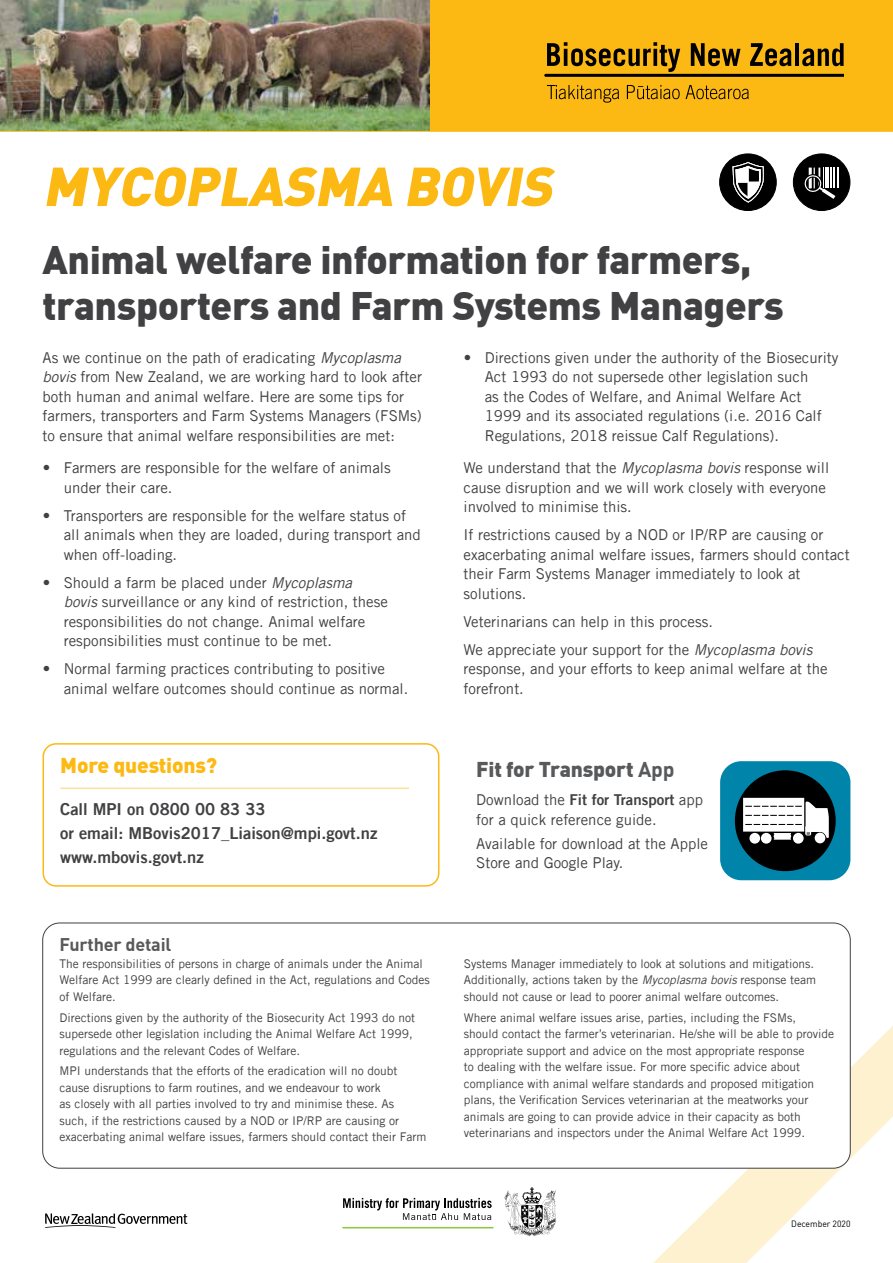
<style>
.page{position:relative;width:893px;height:1263px;background:#fff}
.page>*{position:absolute;margin:0;border:0;box-sizing:border-box;transform-origin:0 0}
._1_big_heading{font:italic 900 54px "DIN";color:#fdb913}
._2_body_heading_2{font:900 39px/46.5px "DIN";letter-spacing:-.01em;color:#414042}
._3_body_copy{font:900 21px "DIN";letter-spacing:-.01em;color:#58595b}
.Body_heading_3{font:900 21px "DIN";letter-spacing:-.01em;color:#fdb913}
.Body_heading_4{font:700 18px "DIN";letter-spacing:-.01em;color:#58595b}
.Paragraph_Style_1{font:16.5px/24px "Trade Gothic LT Std Bd 2";color:#414042}
._3_body_copy-2{font:15px/19.5px "Trade Gothic LT Std";color:#414042}
._3_body_copy-3{font:12px/16.5px "Trade Gothic LT Std";color:#414042}
._2_Table_text{font:9px "DIN";color:#000;scale:.95 1}
.s1{font-style:italic}
.s2{font-weight:700}
.s3{font-family:"Trade Gothic LT Std Bd 2"}
</style>
<div class="page">
<div style="left:0;top:0;width:893px;height:132px;background:#fdb913"></div>
<svg style="left:625px;top:1003px;width:268px;height:260px"></svg>
<div style="left:43px;top:923px;width:807px;height:245px;background:#fff;border-radius:17px"></div>
<div style="left:43px;top:923px;width:807px;height:245px;border:1px solid #414042;border-radius:17px"></div>
<svg style="left:45px;top:1213px;width:142px;height:15px"></svg>
<img style="left:0;top:0;width:429px;height:130px">
<svg style="left:343px;top:1198px;width:149px;height:22px"></svg>
<hr style="left:342px;top:1227px;width:152px;height:1px;background:#8dc63f">
<svg style="left:505px;top:1187px;width:52px;height:49px"></svg>
<svg style="left:544px;top:43px;width:299px;height:34px"></svg>
<svg style="left:547px;top:85px;width:72px;height:18px"></svg>
<svg style="left:627px;top:85px;width:122px;height:14px"></svg>
<div style="left:720px;top:154px;width:56px;height:56px;background:#000;border-radius:50%"></div>
<div style="left:719px;top:153px;width:58px;height:58px;border:1px solid #000;border-radius:50%"></div>
<svg style="left:733px;top:162px;width:31px;height:40px"></svg>
<div style="left:793px;top:154px;width:57px;height:56px;background:#000;border-radius:50%"></div>
<div style="left:793px;top:153px;width:57px;height:58px;border:1px solid #000;border-radius:50%"></div>
<hr style="left:837px;top:168px;width:2px;height:20px;background:#fff">
<svg style="left:804px;top:168px;width:31px;height:31px"></svg>
<div style="left:720px;top:761px;width:130px;height:119px;background:#0084a9;border-radius:21px"></div>
<div style="left:735px;top:770px;width:101px;height:101px;background:#000;border-radius:50%"></div>
<div style="left:815px;top:832px;width:10px;height:11px;background:#fff;border-radius:50%"></div>
<svg style="left:743px;top:798px;width:86px;height:42px"></svg>
<div style="left:793px;top:833px;width:11px;height:11px;background:#fff;border-radius:50%"></div>
<div style="left:761px;top:833px;width:10px;height:11px;background:#fff;border-radius:50%"></div>
<div style="left:749px;top:833px;width:11px;height:11px;background:#fff;border-radius:50%"></div>
<div style="left:43px;top:743px;width:396px;height:144px;border:2px solid #fdb913;border-radius:13px"></div>
<hr style="left:60px;top:787px;width:349px;height:2px;background:#fee097">
<p class="_1_big_heading" style="left:43px;top:150px;width:523px">MYCOPLASMA BOVIS</p>
<p class="_2_body_heading_2" style="left:43px;top:235px;width:743px">Animal welfare information for farmers, transporters and Farm Systems Managers</p>
<p class="_3_body_copy-2" style="left:43px;top:347px;width:381px">As we continue on the path of eradicating <span class="s1">Mycoplasma bovis</span> from New Zealand, we are working hard to look after both human and animal welfare. Here are some tips for farmers, transporters and Farm Systems Managers (FSMs) to ensure that animal welfare responsibilities are met:</p>
<p class="_3_body_copy-2" style="left:64px;top:458px;width:329px;text-indent:-21px">• Farmers are responsible for the welfare of animals under their care.</p>
<p class="_3_body_copy-2" style="left:64px;top:505px;width:359px;text-indent:-21px">• Transporters are responsible for the welfare status of all animals when they are loaded, during transport and when off-loading.</p>
<p class="_3_body_copy-2" style="left:64px;top:572px;width:326px;text-indent:-21px">• Should a farm be placed under <span class="s1">Mycoplasma bovis</span> surveillance or any kind of restriction, these responsibilities do not change. Animal welfare responsibilities must continue to be met.</p>
<p class="_3_body_copy-2" style="left:64px;top:659px;width:346px;text-indent:-21px">• Normal farming practices contributing to positive animal welfare outcomes should continue as normal.</p>
<p class="_3_body_copy-2" style="left:485px;top:347px;width:355px;text-indent:-21px">• Directions given under the authority of the Biosecurity Act 1993 do not supersede other legislation such<br>as the Codes of Welfare, and Animal Welfare Act 1999 and its associated regulations (i.e. 2016 Calf Regulations, 2018 reissue Calf Regulations).</p>
<p class="_3_body_copy-2" style="left:463px;top:458px;width:367px">We understand that the <span class="s1">Mycoplasma bovis</span> response will cause disruption and we will work closely with everyone involved to minimise this.</p>
<p class="_3_body_copy-2" style="left:463px;top:525px;width:388px">If restrictions caused by a NOD or IP/RP are causing or exacerbating animal welfare issues, farmers should contact their Farm Systems Manager immediately to look at solutions.</p>
<p class="_3_body_copy-2" style="left:463px;top:611px;width:251px">Veterinarians can help in this process.</p>
<p class="_3_body_copy-2" style="left:463px;top:639px;width:366px">We appreciate your support for the <span class="s1">Mycoplasma bovis </span>response, and your efforts to keep animal welfare at the forefront.</p>
<p class="Body_heading_3" style="left:60px;top:751px;width:158px">More questions?</p>
<p class="Paragraph_Style_1" style="left:60px;top:797px;width:319px">Call MPI on 0800 00 83 33<br>or email: MBovis2017_Liaison@mpi.govt.nz</p>
<p class="Paragraph_Style_1" style="left:60px;top:845px;width:145px">www.mbovis.govt.nz</p>
<p class="Body_heading_4" style="left:60px;top:933px;width:113px">Further detail</p>
<p class="_3_body_copy-3" style="left:60px;top:955px;width:372px">The responsibilities of persons in charge of animals under the Animal<br>Welfare Act 1999 are clearly defined in the Act, regulations and Codes of Welfare.</p>
<p class="_3_body_copy-3" style="left:60px;top:1009px;width:357px">Directions given by the authority of the Biosecurity Act 1993 do not supersede other legislation including the Animal Welfare Act 1999, regulations and the relevant Codes of Welfare.</p>
<p class="_3_body_copy-3" style="left:60px;top:1063px;width:368px">MPI understands that the efforts of the eradication will no doubt cause disruptions to farm routines, and we endeavour to work<br>as closely with all parties involved to try and minimise these. As<br>such, if the restrictions caused by a NOD or IP/RP are causing or exacerbating animal welfare issues, farmers should contact their Farm</p>
<p class="_3_body_copy" style="left:476px;top:755px;width:200px">Fit for Transport <span class="s2">App</span></p>
<p class="_3_body_copy-2" style="left:476px;top:790px;width:228px">Download the <span class="s3">Fit for Transport</span> app for a quick reference guide.</p>
<p class="_3_body_copy-2" style="left:476px;top:833px;width:233px">Available for download at the Apple<br>Store and Google Play.</p>
<p class="_3_body_copy-3" style="left:464px;top:955px;width:354px">Systems Manager immediately to look at solutions and mitigations.<br>Additionally, actions taken by the <span class="s1">Mycoplasma bovis</span> response team should not cause or lead to poorer animal welfare outcomes.</p>
<p class="_3_body_copy-3" style="left:464px;top:1009px;width:372px">Where animal welfare issues arise, parties, including the FSMs,<br>should contact the farmer’s veterinarian. He/she will be able to provide appropriate support and advice on the most appropriate response<br>to dealing with the welfare issue. For more specific advice about compliance with animal welfare standards and proposed mitigation plans, the Verification Services veterinarian at the meatworks your animals are going to can provide advice in their capacity as both veterinarians and inspectors under the Animal Welfare Act 1999.</p>
<p class="_2_Table_text" style="left:791px;top:1218px;width:64px">December 2020</p>
</div>
